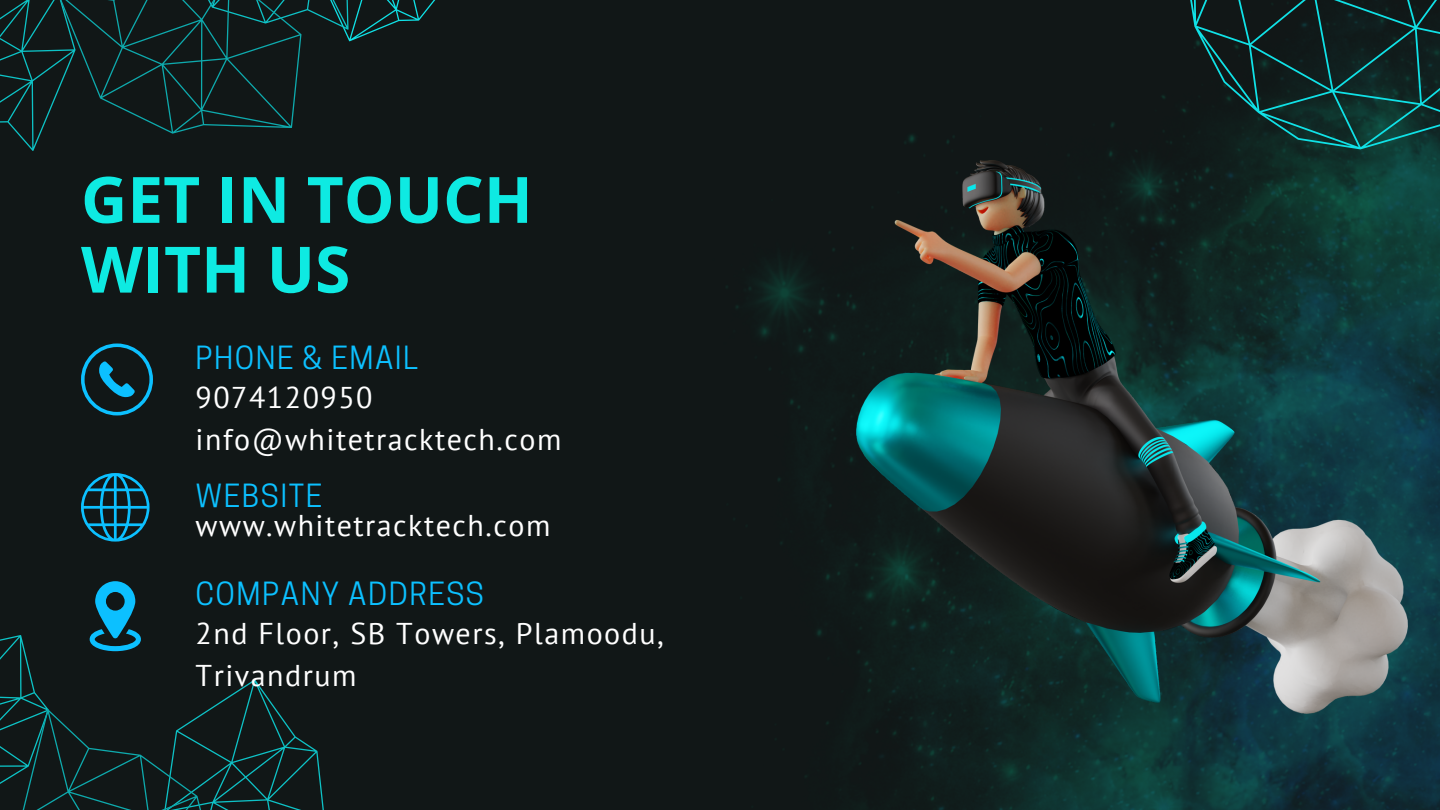
<style>
.page{position:relative;width:1440px;height:810px;background:#111717}
.page>*{position:absolute;margin:0;border:0;box-sizing:border-box;transform-origin:0 0}
.t1{font:700 64px "Open Sans";color:#0eeae2}
.t2{font:30px/42px "PT Sans";letter-spacing:.05em;color:#fff}
.t3{font:30px "Cooper Hewitt";letter-spacing:.05em;color:#0cc0ff}
</style>
<div class="page">
<img style="left:726px;top:95px;width:714px;height:715px">
<img style="left:857px;top:160px;width:550px;height:554px">
<svg style="left:1189px;top:0;width:251px;height:149px"></svg>
<svg style="left:0;top:0;width:57px;height:151px"></svg>
<svg style="left:333px;top:0;width:103px;height:42px"></svg>
<svg style="left:57px;top:0;width:276px;height:134px"></svg>
<svg style="left:81px;top:344px;width:72px;height:71px"></svg>
<svg style="left:81px;top:473px;width:68px;height:68px"></svg>
<svg style="left:0;top:581px;width:324px;height:229px"></svg>
<p class="t1" style="left:81px;top:155px;width:453px">GET IN TOUCH</p>
<p class="t1" style="left:81px;top:224px;width:271px">WITH US</p>
<p class="t3" style="left:196px;top:346px;width:224px">PHONE &amp; EMAIL</p>
<p class="t2" style="left:196px;top:376px;width:178px">9074120950</p>
<p class="t2" style="left:196px;top:418px;width:367px">info@whitetracktech.com</p>
<p class="t3" style="left:196px;top:484px;width:128px">WEBSITE</p>
<p class="t2" style="left:196px;top:504px;width:356px">www.whitetracktech.com</p>
<p class="t3" style="left:196px;top:582px;width:290px">COMPANY ADDRESS</p>
<p class="t2" style="left:196px;top:612px;width:470px">2nd Floor, SB Towers, Plamoodu,<br>Trivandrum</p>
</div>
